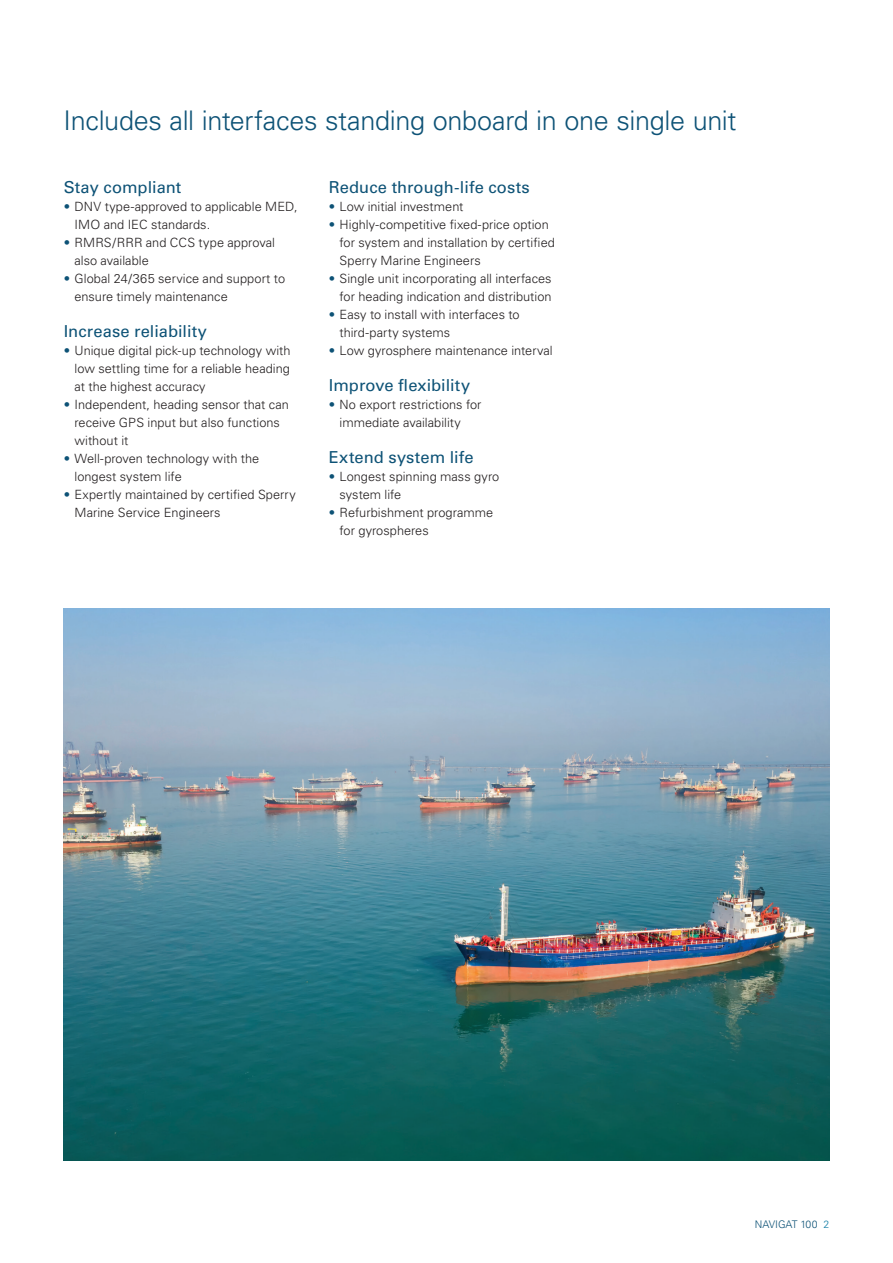
<style>
.page{position:relative;width:893px;height:1263px;background:#fff}
.page>*{position:absolute;margin:0;border:0;box-sizing:border-box;transform-origin:0 0}
.t1{font:300 27px "Univers LT Std";letter-spacing:-.01em;color:#0d5276}
.t2{font:500 16.5px "Univers CE";letter-spacing:.005em;color:#0d5276}
.t3{font:300 12.75px/18px "Univers CE";color:#231f20}
.t4{font:300 10.5px "Univers CE";letter-spacing:-.01em;color:#0d5276}
.s1{color:#0d5276}
.s2{color:#167fa7}
</style>
<div class="page">
<img style="left:64px;top:609px;width:765px;height:552px">
<h1 class="t1" style="left:64px;top:104px;width:675px">Includes all interfaces standing onboard in one single unit</h1>
<p class="t2" style="left:64px;top:178px;width:119px">Stay compliant</p>
<p class="t3" style="left:74px;top:198px;width:225px;text-indent:-11px"><span class="s1">•</span> DNV type-approved to applicable MED,<br>IMO and IEC standards.</p>
<p class="t3" style="left:74px;top:234px;width:202px;text-indent:-11px"><span class="s1">•</span> RMRS/RRR and CCS type approval also available</p>
<p class="t3" style="left:74px;top:270px;width:212px;text-indent:-11px"><span class="s1">•</span> Global 24/365 service and support to ensure timely maintenance</p>
<p class="t2" style="left:64px;top:322px;width:145px">Increase reliability</p>
<p class="t3" style="left:74px;top:342px;width:218px;text-align:justify;text-indent:-11px"><span class="s1">•</span> Unique digital pick-up technology with low settling time for a reliable heading at the highest accuracy</p>
<p class="t3" style="left:74px;top:396px;width:216px;text-indent:-11px"><span class="s1">•</span> Independent, heading sensor that can receive GPS input but also functions without it</p>
<p class="t3" style="left:74px;top:450px;width:186px;text-indent:-11px"><span class="s1">•</span> Well-proven technology with the longest system life</p>
<p class="t3" style="left:74px;top:486px;width:223px;text-indent:-11px"><span class="s1">•</span> Expertly maintained by certified Sperry<br>Marine Service Engineers</p>
<p class="t2" style="left:329px;top:178px;width:202px">Reduce through-life costs</p>
<p class="t3" style="left:329px;top:198px;width:136px"><span class="s1">•</span> Low initial investment</p>
<p class="t3" style="left:340px;top:216px;width:217px;text-indent:-11px"><span class="s1">•</span> Highly-competitive fixed-price option for system and installation by certified<br>Sperry Marine Engineers</p>
<p class="t3" style="left:329px;top:270px;width:224px;text-align:right"><span class="s1">•</span> Single unit incorporating all interfaces for heading indication and distribution</p>
<p class="t3" style="left:340px;top:306px;width:182px;text-indent:-11px"><span class="s1">•</span> Easy to install with interfaces to third-party systems</p>
<p class="t3" style="left:329px;top:342px;width:225px"><span class="s1">•</span> Low gyrosphere maintenance interval</p>
<p class="t2" style="left:329px;top:376px;width:143px">Improve flexibility</p>
<p class="t3" style="left:340px;top:396px;width:143px;text-indent:-11px"><span class="s1">•</span> No export restrictions for immediate availability</p>
<p class="t2" style="left:329px;top:448px;width:146px">Extend system life</p>
<p class="t3" style="left:340px;top:468px;width:161px;text-indent:-11px"><span class="s1">•</span> Longest spinning mass gyro system life</p>
<p class="t3" style="left:340px;top:504px;width:155px;text-indent:-11px"><span class="s1">•</span> Refurbishment programme for gyrospheres</p>
<p class="t4" style="left:755px;top:1218px;width:76px">NAVIGAT 100 <span class="s2">2</span></p>
</div>
